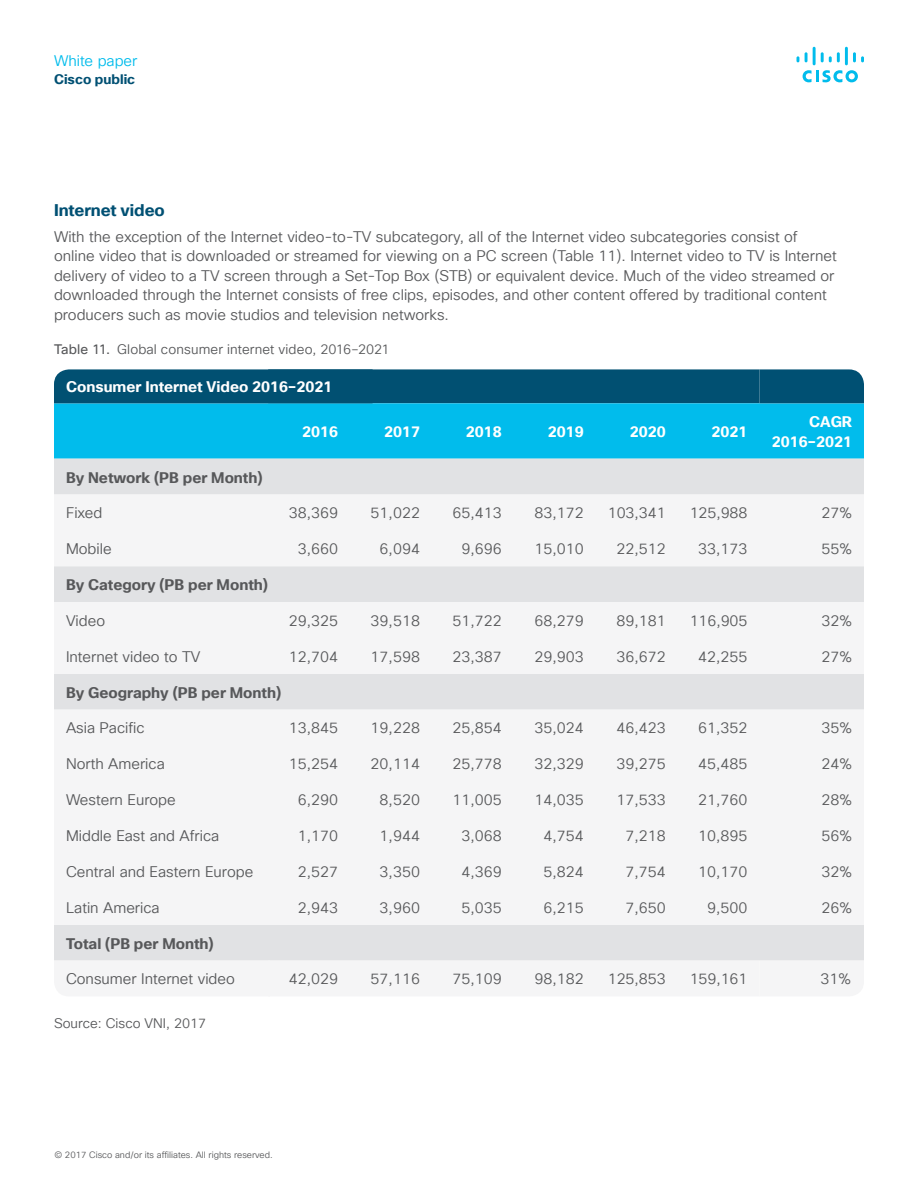
<style>
.page{position:relative;width:918px;height:1188px;background:#fff}
.page>*{position:absolute;margin:0;border:0;box-sizing:border-box;transform-origin:0 0}
.Subhead3_Indigo{font:700 16.5px "Cisco Sans TT";letter-spacing:-.005em;color:#005073}
.Table_body{font:15px "Cisco Sans TT Light";color:#57585a}
.Body{font:15px/19.5px "Cisco Sans TT Light";color:#57585a}
.Table_body-2{font:700 15px "Cisco Sans TT";color:#57585a}
.Table_Head{font:700 15px "Cisco Sans TT";color:#fff}
.t1{font:15px "Cisco Sans TT Light";color:#01bcec}
.FigureCaption{font:13.5px "Cisco Sans TT Light";letter-spacing:.01em;color:#57585a}
.Body-2{font:13.5px "Cisco Sans TT Light";color:#57585a}
.t2{font:700 13.5px "Cisco Sans TT";color:#005073}
.t3{font:9px "Cisco Sans TT Light";color:#57585a}
.s1{font-family:"Cisco Sans TT"}
</style>
<div class="page">
<svg style="left:803px;top:70px;width:55px;height:12px"></svg>
<svg style="left:797px;top:56px;width:2px;height:6px"></svg>
<svg style="left:805px;top:52px;width:3px;height:10px"></svg>
<hr style="left:813px;top:47px;width:3px;height:18px;background:#01bcec">
<svg style="left:821px;top:52px;width:19px;height:10px"></svg>
<hr style="left:845px;top:47px;width:3px;height:18px;background:#01bcec">
<svg style="left:853px;top:52px;width:11px;height:10px"></svg>
<div style="left:54px;top:403px;width:810px;height:56px;background:#01bcec"></div>
<div style="left:54px;top:459px;width:810px;height:36px;background:#e1e2e4"></div>
<svg style="left:54px;top:566px;width:810px;height:395px;fill:#f5f5f6"></svg>
<div style="left:54px;top:369px;width:810px;height:34px;background:#015072"></div>
<p class="t1" style="left:54px;top:51px;width:85px">White paper</p>
<p class="t2" style="left:54px;top:70px;width:83px">Cisco public</p>
<p class="Subhead3_Indigo" style="left:54px;top:200px;width:112px">Internet video</p>
<p class="Body" style="left:54px;top:227px;width:784px">With the exception of the Internet video-to-TV subcategory, all of the Internet video subcategories consist of online video that is downloaded or streamed for viewing on a PC screen (Table 11). Internet video to TV is Internet delivery of video to a TV screen through a Set-Top Box (STB) or equivalent device. Much of the video streamed or downloaded through the Internet consists of free clips, episodes, and other content offered by traditional content producers such as movie studios and television networks.</p>
<p class="FigureCaption" style="left:54px;top:341px;width:337px"><span class="s1">Table 11.</span> Global consumer internet video, 2016–2021</p>
<p class="Table_Head" style="left:66px;top:377px;width:268px">Consumer Internet Video 2016–2021</p>
<p class="Table_Head" style="left:302px;top:422px;width:37px">2016</p>
<p class="Table_Head" style="left:384px;top:422px;width:37px">2017</p>
<p class="Table_Head" style="left:466px;top:422px;width:37px">2018</p>
<p class="Table_Head" style="left:548px;top:422px;width:37px">2019</p>
<p class="Table_Head" style="left:630px;top:422px;width:37px">2020</p>
<p class="Table_Head" style="left:712px;top:422px;width:37px">2021</p>
<p class="Table_Head" style="left:809px;top:412px;width:44px">CAGR</p>
<p class="Table_Head" style="left:772px;top:431px;width:82px">2016–2021</p>
<p class="Table_body-2" style="left:66px;top:467px;width:198px">By Network (PB per Month)</p>
<p class="Table_body" style="left:66px;top:503px;width:38px">Fixed</p>
<p class="Table_body" style="left:289px;top:503px;width:51px">38,369</p>
<p class="Table_body" style="left:371px;top:503px;width:51px">51,022</p>
<p class="Table_body" style="left:453px;top:503px;width:51px">65,413</p>
<p class="Table_body" style="left:534px;top:503px;width:51px">83,172</p>
<p class="Table_body" style="left:608px;top:503px;width:59px">103,341</p>
<p class="Table_body" style="left:690px;top:503px;width:59px">125,988</p>
<p class="Table_body" style="left:821px;top:503px;width:32px">27%</p>
<p class="Table_body" style="left:66px;top:539px;width:47px">Mobile</p>
<p class="Table_body" style="left:298px;top:539px;width:42px">3,660</p>
<p class="Table_body" style="left:380px;top:539px;width:42px">6,094</p>
<p class="Table_body" style="left:462px;top:539px;width:42px">9,696</p>
<p class="Table_body" style="left:534px;top:539px;width:51px">15,010</p>
<p class="Table_body" style="left:616px;top:539px;width:51px">22,512</p>
<p class="Table_body" style="left:698px;top:539px;width:51px">33,173</p>
<p class="Table_body" style="left:821px;top:539px;width:32px">55%</p>
<p class="Table_body-2" style="left:66px;top:575px;width:204px">By Category (PB per Month)</p>
<p class="Table_body" style="left:66px;top:611px;width:41px">Video</p>
<p class="Table_body" style="left:289px;top:611px;width:51px">29,325</p>
<p class="Table_body" style="left:371px;top:611px;width:51px">39,518</p>
<p class="Table_body" style="left:453px;top:611px;width:51px">51,722</p>
<p class="Table_body" style="left:534px;top:611px;width:51px">68,279</p>
<p class="Table_body" style="left:616px;top:611px;width:51px">89,181</p>
<p class="Table_body" style="left:690px;top:611px;width:59px">116,905</p>
<p class="Table_body" style="left:821px;top:611px;width:32px">32%</p>
<p class="Table_body" style="left:66px;top:647px;width:136px">Internet video to TV</p>
<p class="Table_body" style="left:289px;top:647px;width:51px">12,704</p>
<p class="Table_body" style="left:371px;top:647px;width:51px">17,598</p>
<p class="Table_body" style="left:453px;top:647px;width:51px">23,387</p>
<p class="Table_body" style="left:534px;top:647px;width:51px">29,903</p>
<p class="Table_body" style="left:616px;top:647px;width:51px">36,672</p>
<p class="Table_body" style="left:698px;top:647px;width:51px">42,255</p>
<p class="Table_body" style="left:821px;top:647px;width:32px">27%</p>
<p class="Table_body-2" style="left:66px;top:682px;width:217px">By Geography (PB per Month)</p>
<p class="Table_body" style="left:66px;top:718px;width:80px">Asia Pacific</p>
<p class="Table_body" style="left:289px;top:718px;width:51px">13,845</p>
<p class="Table_body" style="left:371px;top:718px;width:51px">19,228</p>
<p class="Table_body" style="left:453px;top:718px;width:51px">25,854</p>
<p class="Table_body" style="left:534px;top:718px;width:51px">35,024</p>
<p class="Table_body" style="left:616px;top:718px;width:51px">46,423</p>
<p class="Table_body" style="left:698px;top:718px;width:51px">61,352</p>
<p class="Table_body" style="left:821px;top:718px;width:32px">35%</p>
<p class="Table_body" style="left:66px;top:754px;width:100px">North America</p>
<p class="Table_body" style="left:289px;top:754px;width:51px">15,254</p>
<p class="Table_body" style="left:371px;top:754px;width:51px">20,114</p>
<p class="Table_body" style="left:453px;top:754px;width:51px">25,778</p>
<p class="Table_body" style="left:534px;top:754px;width:51px">32,329</p>
<p class="Table_body" style="left:616px;top:754px;width:51px">39,275</p>
<p class="Table_body" style="left:698px;top:754px;width:51px">45,485</p>
<p class="Table_body" style="left:821px;top:754px;width:32px">24%</p>
<p class="Table_body" style="left:66px;top:790px;width:111px">Western Europe</p>
<p class="Table_body" style="left:298px;top:790px;width:42px">6,290</p>
<p class="Table_body" style="left:380px;top:790px;width:42px">8,520</p>
<p class="Table_body" style="left:453px;top:790px;width:51px">11,005</p>
<p class="Table_body" style="left:534px;top:790px;width:51px">14,035</p>
<p class="Table_body" style="left:616px;top:790px;width:51px">17,533</p>
<p class="Table_body" style="left:698px;top:790px;width:51px">21,760</p>
<p class="Table_body" style="left:821px;top:790px;width:32px">28%</p>
<p class="Table_body" style="left:66px;top:826px;width:155px">Middle East and Africa</p>
<p class="Table_body" style="left:298px;top:826px;width:42px">1,170</p>
<p class="Table_body" style="left:380px;top:826px;width:42px">1,944</p>
<p class="Table_body" style="left:462px;top:826px;width:42px">3,068</p>
<p class="Table_body" style="left:543px;top:826px;width:42px">4,754</p>
<p class="Table_body" style="left:625px;top:826px;width:42px">7,218</p>
<p class="Table_body" style="left:698px;top:826px;width:51px">10,895</p>
<p class="Table_body" style="left:821px;top:826px;width:32px">56%</p>
<p class="Table_body" style="left:66px;top:862px;width:189px">Central and Eastern Europe</p>
<p class="Table_body" style="left:298px;top:862px;width:42px">2,527</p>
<p class="Table_body" style="left:380px;top:862px;width:42px">3,350</p>
<p class="Table_body" style="left:462px;top:862px;width:42px">4,369</p>
<p class="Table_body" style="left:543px;top:862px;width:42px">5,824</p>
<p class="Table_body" style="left:625px;top:862px;width:42px">7,754</p>
<p class="Table_body" style="left:698px;top:862px;width:51px">10,170</p>
<p class="Table_body" style="left:821px;top:862px;width:32px">32%</p>
<p class="Table_body" style="left:66px;top:898px;width:95px">Latin America</p>
<p class="Table_body" style="left:298px;top:898px;width:42px">2,943</p>
<p class="Table_body" style="left:380px;top:898px;width:42px">3,960</p>
<p class="Table_body" style="left:462px;top:898px;width:42px">5,035</p>
<p class="Table_body" style="left:543px;top:898px;width:42px">6,215</p>
<p class="Table_body" style="left:625px;top:898px;width:42px">7,650</p>
<p class="Table_body" style="left:707px;top:898px;width:42px">9,500</p>
<p class="Table_body" style="left:821px;top:898px;width:32px">26%</p>
<p class="Table_body-2" style="left:66px;top:933px;width:149px">Total (PB per Month)</p>
<p class="Body" style="left:66px;top:970px;width:170px">Consumer Internet video</p>
<p class="Table_body" style="left:289px;top:969px;width:51px">42,029</p>
<p class="Table_body" style="left:371px;top:969px;width:51px">57,116</p>
<p class="Table_body" style="left:453px;top:969px;width:51px">75,109</p>
<p class="Table_body" style="left:534px;top:969px;width:51px">98,182</p>
<p class="Table_body" style="left:608px;top:969px;width:59px">125,853</p>
<p class="Table_body" style="left:690px;top:969px;width:59px">159,161</p>
<p class="Body" style="left:821px;top:970px;width:32px">31%</p>
<p class="Body-2" style="left:54px;top:1014px;width:154px">Source: Cisco VNI, 2017</p>
<p class="t3" style="left:54px;top:1149px;width:220px">© 2017 Cisco and/or its affiliates. All rights reserved.</p>
</div>
